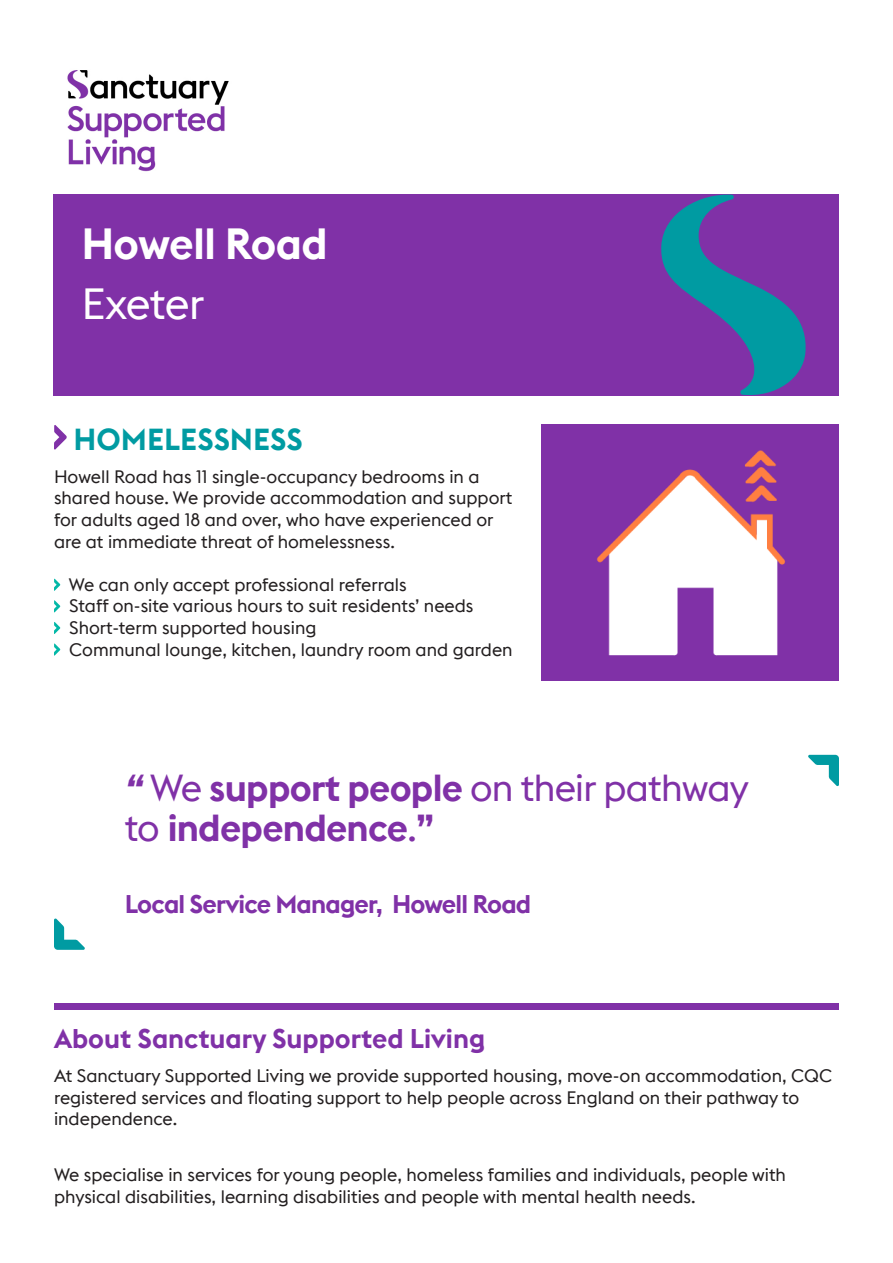
<style>
.page{position:relative;width:893px;height:1263px;background:#fff}
.page>*{position:absolute;margin:0;border:0;box-sizing:border-box;transform-origin:0 0}
.t1{font:600 43.5px "Euclid Flex B";letter-spacing:-.015em;color:#fff}
.t2{font:43.5px "Euclid Flex B";letter-spacing:-.02em;color:#fff}
.t3{font:600 37.5px/40.7px "Euclid Flex B";letter-spacing:-.02em;color:#8031a7}
.t4{font:600 30.3px "Euclid Flex B";color:#009ba2}
.t5{font:600 27px "Euclid Flex B";color:#8031a7}
.t6{font:600 25.5px "Euclid Flex B";letter-spacing:-.03em;color:#8031a7}
.t7{font:18px/21.6px "Euclid Flex B";color:#231f20}
.s1{font-style:italic}
.s2{font-weight:400}
</style>
<div class="page">
<div style="left:54px;top:1003px;width:785px;height:7px;background:#8031a7"></div>
<div style="left:54px;top:194px;width:785px;height:201px;background:#8031a7"></div>
<svg style="left:54px;top:425px;width:13px;height:25px"></svg>
<svg style="left:54px;top:579px;width:6px;height:12px"></svg>
<svg style="left:54px;top:600px;width:6px;height:12px"></svg>
<svg style="left:54px;top:622px;width:6px;height:12px"></svg>
<svg style="left:54px;top:643px;width:6px;height:13px"></svg>
<img style="left:541px;top:425px;width:298px;height:255px">
<svg style="left:660px;top:194px;width:148px;height:202px"></svg>
<svg style="left:808px;top:755px;width:31px;height:32px"></svg>
<svg style="left:54px;top:918px;width:31px;height:32px"></svg>
<img style="left:67px;top:70px;width:162px;height:102px">
<p class="t1" style="left:81px;top:216px;width:248px">Howell Road</p>
<p class="t2" style="left:81px;top:278px;width:124px">Exeter</p>
<p class="t4" style="left:74px;top:420px;width:231px">HOMELESSNESS</p>
<p class="t7" style="left:54px;top:466px;width:460px">Howell Road has 11 single-occupancy bedrooms in a shared house. We provide accommodation and support for adults aged 18 and over, who have experienced or are at immediate threat of homelessness.</p>
<p class="t7" style="left:69px;top:574px;width:339px">We can only accept professional referrals</p>
<p class="t7" style="left:69px;top:595px;width:406px">Staff on-site various hours to suit residents’ needs</p>
<p class="t7" style="left:69px;top:617px;width:249px">Short-term supported housing</p>
<p class="t7" style="left:69px;top:639px;width:445px">Communal lounge, kitchen, laundry room and garden</p>
<p class="t3" style="left:125px;top:767px;width:625px"><span class="s1">“</span> <span class="s2">We</span> support people <span class="s2">on their pathway to</span> independence<span class="s2">.</span>”</p>
<p class="t6" style="left:125px;top:887px;width:408px">Local Service Manager, Howell Road</p>
<p class="t5" style="left:54px;top:1021px;width:433px">About Sanctuary Supported Living</p>
<p class="t7" style="left:54px;top:1065px;width:780px">At Sanctuary Supported Living we provide supported housing, move-on accommodation, CQC registered services and floating support to help people across England on their pathway to independence.</p>
<p class="t7" style="left:54px;top:1164px;width:733px">We specialise in services for young people, homeless families and individuals, people with physical disabilities, learning disabilities and people with mental health needs.</p>
</div>
